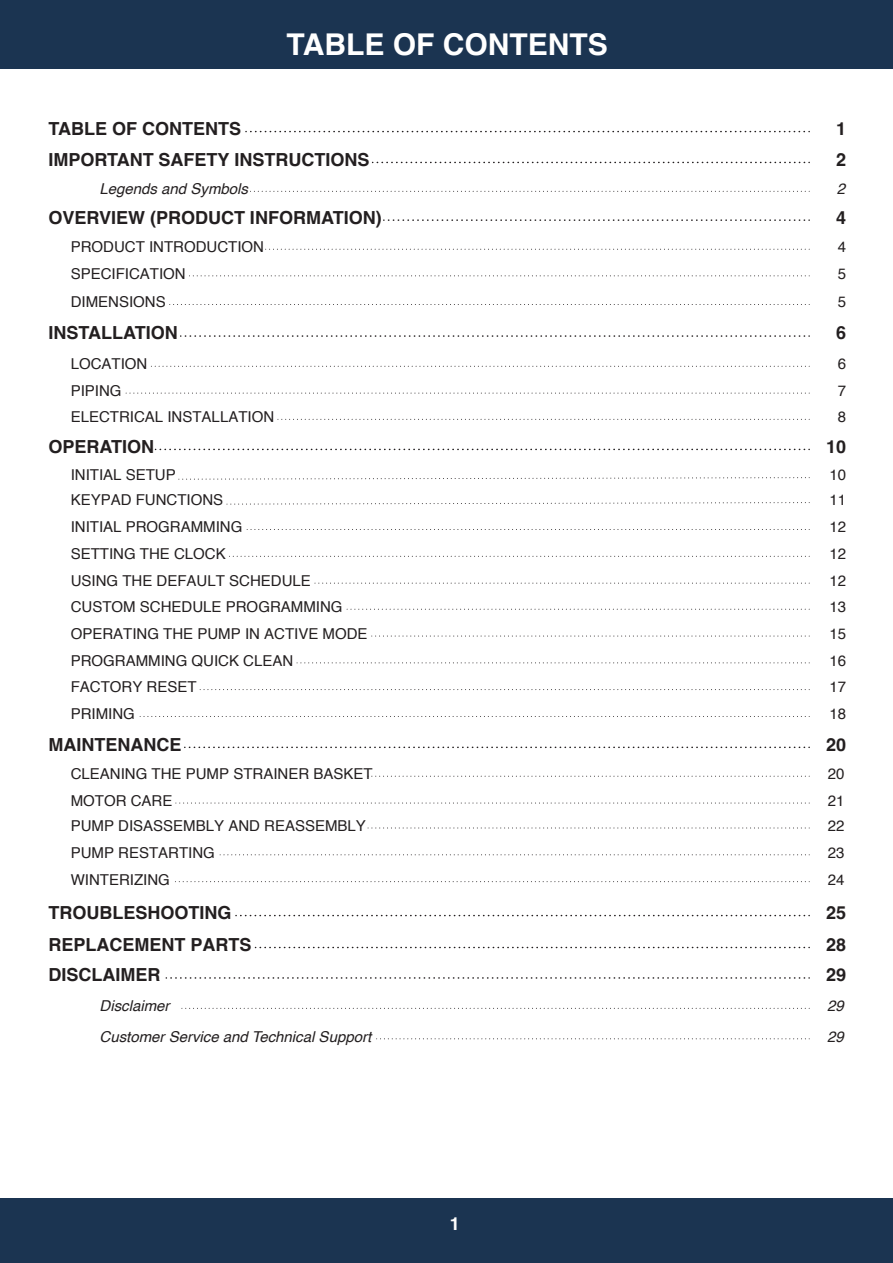
<style>
.page{position:relative;width:893px;height:1263px;background:#fff}
.page>*{position:absolute;margin:0;border:0;box-sizing:border-box;transform-origin:0 0}
.t1{font:700 30px "Helvetica";color:#fff}
.t2{font:700 18px/30.9px "Helvetica";color:#231f20}
.t3{font:700 18px "Helvetica";color:#fff}
.t4{font:15px/26.8px "Helvetica";color:#231f20}
.t5{font:italic 15px "Helvetica";color:#231f20}
</style>
<div class="page">
<div style="left:0;top:0;width:892px;height:69px;background:#1b3451"></div>
<div style="left:0;top:1198px;width:892px;height:65px;background:#1b3451"></div>
<svg style="left:246px;top:131px;width:564px;height:1px"></svg>
<svg style="left:372px;top:162px;width:438px;height:1px"></svg>
<svg style="left:250px;top:191px;width:560px;height:1px"></svg>
<svg style="left:384px;top:219px;width:426px;height:2px"></svg>
<svg style="left:189px;top:275px;width:621px;height:1px"></svg>
<svg style="left:181px;top:335px;width:629px;height:2px"></svg>
<svg style="left:151px;top:366px;width:659px;height:1px"></svg>
<svg style="left:126px;top:393px;width:684px;height:1px"></svg>
<svg style="left:278px;top:419px;width:532px;height:1px"></svg>
<svg style="left:179px;top:477px;width:631px;height:3px"></svg>
<svg style="left:266px;top:249px;width:544px;height:1px"></svg>
<svg style="left:227px;top:502px;width:583px;height:3px"></svg>
<svg style="left:247px;top:529px;width:563px;height:1px"></svg>
<svg style="left:229px;top:556px;width:581px;height:1px"></svg>
<svg style="left:315px;top:583px;width:495px;height:1px"></svg>
<svg style="left:347px;top:609px;width:463px;height:1px"></svg>
<svg style="left:372px;top:636px;width:438px;height:1px"></svg>
<svg style="left:297px;top:663px;width:513px;height:1px"></svg>
<svg style="left:170px;top:304px;width:640px;height:1px"></svg>
<svg style="left:182px;top:1008px;width:628px;height:1px"></svg>
<svg style="left:185px;top:747px;width:625px;height:1px"></svg>
<svg style="left:368px;top:776px;width:442px;height:1px"></svg>
<svg style="left:176px;top:803px;width:634px;height:1px"></svg>
<svg style="left:236px;top:915px;width:574px;height:1px"></svg>
<svg style="left:166px;top:977px;width:644px;height:2px"></svg>
<svg style="left:376px;top:1038px;width:434px;height:1px"></svg>
<svg style="left:368px;top:828px;width:442px;height:1px"></svg>
<svg style="left:220px;top:854px;width:590px;height:1px"></svg>
<svg style="left:175px;top:881px;width:635px;height:1px"></svg>
<svg style="left:155px;top:449px;width:655px;height:1px"></svg>
<svg style="left:200px;top:689px;width:610px;height:1px"></svg>
<svg style="left:140px;top:716px;width:670px;height:1px"></svg>
<svg style="left:255px;top:947px;width:555px;height:1px"></svg>
<h1 class="t1" style="left:286px;top:26px;width:323px">TABLE OF CONTENTS</h1>
<p class="t2" style="left:48px;top:115px;width:322px">TABLE OF CONTENTS<br>IMPORTANT SAFETY INSTRUCTIONS</p>
<p class="t5" style="left:99px;top:177px;width:150px">Legends and Symbols</p>
<p class="t2" style="left:48px;top:204px;width:335px">OVERVIEW (PRODUCT INFORMATION)</p>
<p class="t2" style="left:836px;top:115px;width:12px">1<br>2</p>
<p class="t5" style="left:837px;top:177px;width:10px">2</p>
<p class="t2" style="left:836px;top:204px;width:12px">4</p>
<p class="t4" style="left:71px;top:234px;width:195px">PRODUCT INTRODUCTION</p>
<p class="t4" style="left:838px;top:234px;width:10px">4</p>
<p class="t4" style="left:71px;top:260px;width:117px">SPECIFICATION</p>
<p class="t4" style="left:838px;top:260px;width:10px">5</p>
<p class="t4" style="left:71px;top:289px;width:97px">DIMENSIONS</p>
<p class="t4" style="left:838px;top:289px;width:10px">5</p>
<p class="t2" style="left:48px;top:320px;width:131px">INSTALLATION</p>
<p class="t4" style="left:71px;top:351px;width:205px">LOCATION<br>PIPING<br>ELECTRICAL INSTALLATION</p>
<p class="t2" style="left:836px;top:320px;width:12px">6</p>
<p class="t4" style="left:838px;top:351px;width:10px">6<br>7</p>
<p class="t4" style="left:838px;top:404px;width:10px">8</p>
<p class="t2" style="left:48px;top:433px;width:107px">OPERATION</p>
<p class="t2" style="left:826px;top:433px;width:22px">10</p>
<p class="t4" style="left:71px;top:462px;width:107px">INITIAL SETUP</p>
<p class="t4" style="left:829px;top:462px;width:18px">10</p>
<p class="t4" style="left:71px;top:487px;width:173px">KEYPAD FUNCTIONS<br>INITIAL PROGRAMMING<br>SETTING THE CLOCK</p>
<p class="t4" style="left:829px;top:487px;width:18px;text-align:justify">11<br>12<br>12</p>
<p class="t4" style="left:71px;top:568px;width:242px">USING THE DEFAULT SCHEDULE</p>
<p class="t4" style="left:829px;top:568px;width:18px">12</p>
<p class="t4" style="left:71px;top:594px;width:298px">CUSTOM SCHEDULE PROGRAMMING<br>OPERATING THE PUMP IN ACTIVE MODE<br>PROGRAMMING QUICK CLEAN</p>
<p class="t4" style="left:829px;top:594px;width:18px;text-align:justify">13<br>15<br>16</p>
<p class="t4" style="left:71px;top:674px;width:127px">FACTORY RESET<br>PRIMING</p>
<p class="t4" style="left:829px;top:674px;width:18px">17<br>18</p>
<p class="t2" style="left:48px;top:731px;width:134px">MAINTENANCE</p>
<p class="t4" style="left:71px;top:761px;width:303px">CLEANING THE PUMP STRAINER BASKET<br>MOTOR CARE</p>
<p class="t2" style="left:826px;top:731px;width:22px">20</p>
<p class="t4" style="left:828px;top:761px;width:18px">20<br>21</p>
<p class="t4" style="left:71px;top:813px;width:297px">PUMP DISASSEMBLY AND REASSEMBLY<br>PUMP RESTARTING<br>WINTERIZING</p>
<p class="t4" style="left:828px;top:813px;width:18px;text-align:justify">22<br>23<br>24</p>
<p class="t2" style="left:48px;top:899px;width:185px">TROUBLESHOOTING</p>
<p class="t2" style="left:826px;top:899px;width:22px">25</p>
<p class="t2" style="left:48px;top:931px;width:205px">REPLACEMENT PARTS</p>
<p class="t2" style="left:826px;top:931px;width:22px">28</p>
<p class="t2" style="left:48px;top:962px;width:113px">DISCLAIMER</p>
<p class="t2" style="left:826px;top:962px;width:22px">29</p>
<p class="t5" style="left:827px;top:994px;width:18px">29</p>
<p class="t5" style="left:99px;top:1025px;width:273px">Customer Service and Technical Support</p>
<p class="t5" style="left:827px;top:1025px;width:18px">29</p>
<p class="t5" style="left:99px;top:994px;width:71px">Disclaimer</p>
<p class="t3" style="left:450px;top:1213px;width:12px">1</p>
</div>
